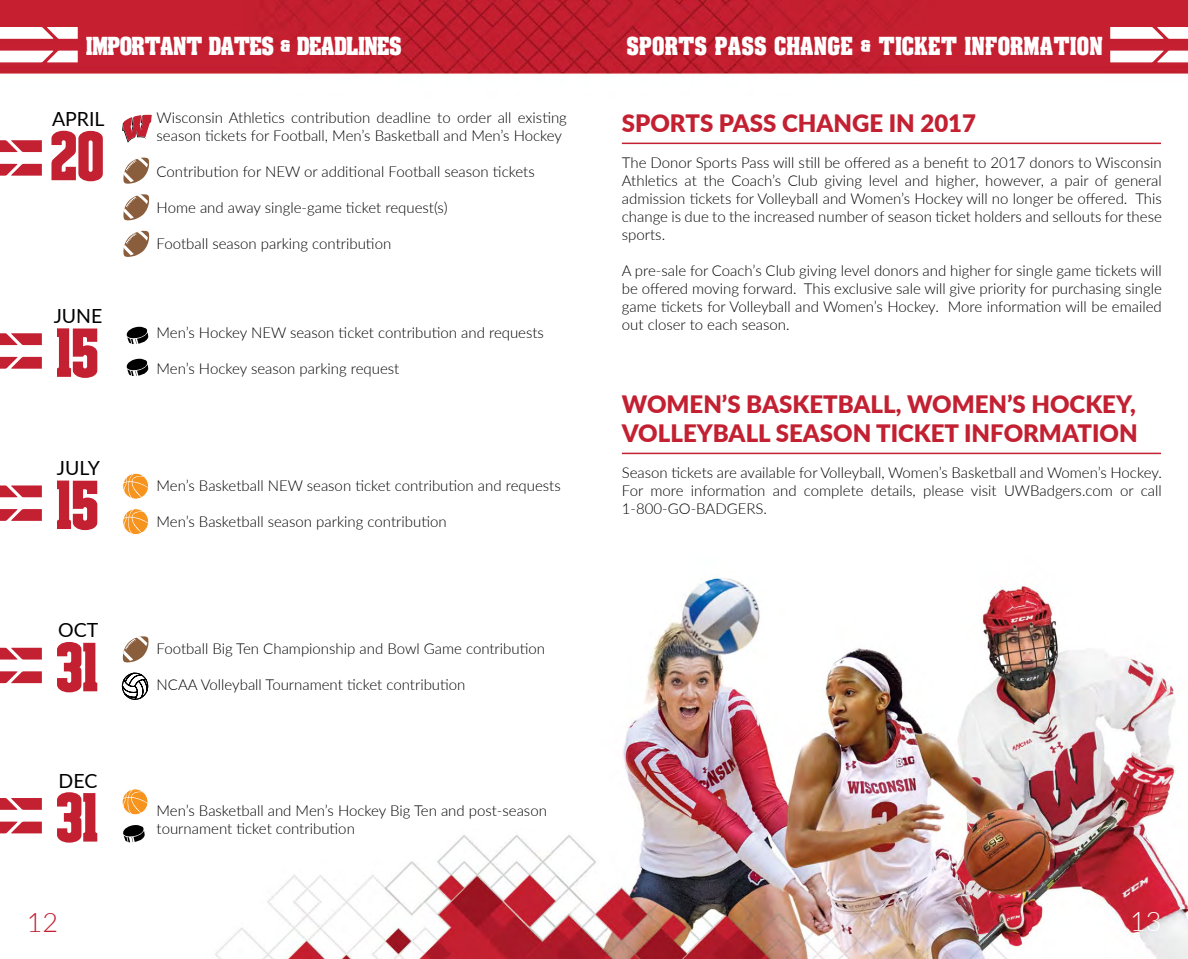
<style>
.page{position:relative;width:1188px;height:959px;background:#fff}
.page>*{position:absolute;margin:0;border:0;box-sizing:border-box;transform-origin:0 0}
.t1{font:72px "W Isconsin";color:#c32032}
.t2{font:27px "W Isconsin";letter-spacing:.025em;color:#fff}
.t3{font:27px "W Isconsin";color:#fff}
.t4{font:300 27px "Lato";color:#c32032}
.t5{font:300 27px "Lato";color:#fff}
.t6{font:900 24px "Lato";color:#c32032}
.t7{font:19.5px "Lato";color:#000}
.t8{font:300 15px/18px "Lato";color:#000;text-align:justify}
</style>
<div class="page">
<img style="left:0;top:0;width:1188px;height:958px">
<svg style="left:1110px;top:27px;width:78px;height:35px"></svg>
<svg style="left:0;top:27px;width:78px;height:35px"></svg>
<svg style="left:0;top:485px;width:42px;height:36px"></svg>
<svg style="left:0;top:333px;width:42px;height:35px"></svg>
<svg style="left:125px;top:324px;width:24px;height:22px"></svg>
<svg style="left:125px;top:356px;width:24px;height:22px"></svg>
<svg style="left:120px;top:112px;width:34px;height:34px"></svg>
<div style="left:122px;top:473px;width:27px;height:26px;border:1px solid #fff;border-radius:50%"></div>
<svg style="left:123px;top:473px;width:26px;height:26px"></svg>
<div style="left:122px;top:508px;width:27px;height:27px;border:1px solid #fff;border-radius:50%"></div>
<svg style="left:123px;top:508px;width:26px;height:26px"></svg>
<svg style="left:0;top:647px;width:42px;height:36px"></svg>
<svg style="left:0;top:798px;width:42px;height:35px"></svg>
<div style="left:122px;top:788px;width:26px;height:27px;border:1px solid #fff;border-radius:50%"></div>
<svg style="left:122px;top:788px;width:26px;height:26px"></svg>
<svg style="left:121px;top:822px;width:25px;height:22px"></svg>
<svg style="left:121px;top:672px;width:28px;height:29px"></svg>
<svg style="left:0;top:140px;width:42px;height:36px"></svg>
<svg style="left:123px;top:231px;width:26px;height:26px"></svg>
<svg style="left:123px;top:194px;width:26px;height:27px"></svg>
<svg style="left:123px;top:157px;width:26px;height:27px"></svg>
<svg style="left:123px;top:636px;width:26px;height:26px"></svg>
<hr style="left:622px;top:143px;width:539px;height:1px;background:#c32032">
<hr style="left:622px;top:452px;width:539px;height:2px;background:#c32032">
<p class="t3" style="left:86px;top:31px;width:317px">IMPORTANT DATES &amp; DEADLINES</p>
<p class="t2" style="left:627px;top:31px;width:477px">SPORTS PASS CHANGE &amp; TICKET INFORMATION</p>
<p class="t7" style="left:52px;top:105px;width:54px">APRIL</p>
<p class="t1" style="left:51px;top:117px;width:55px">20</p>
<p class="t7" style="left:54px;top:302px;width:50px">JUNE</p>
<p class="t1" style="left:57px;top:313px;width:44px">15</p>
<p class="t7" style="left:57px;top:454px;width:44px">JULY</p>
<p class="t1" style="left:57px;top:465px;width:44px">15</p>
<p class="t7" style="left:58px;top:616px;width:42px">OCT</p>
<p class="t1" style="left:57px;top:627px;width:44px">31</p>
<p class="t7" style="left:59px;top:766px;width:40px">DEC</p>
<p class="t1" style="left:57px;top:778px;width:44px">31</p>
<p class="t4" style="left:27px;top:903px;width:33px">12</p>
<p class="t8" style="left:157px;top:108px;width:412px">Wisconsin Athletics contribution deadline to order all existing season tickets for Football, Men’s Basketball and Men’s Hockey</p>
<p class="t8" style="left:157px;top:162px;width:380px">Contribution for NEW or additional Football season tickets</p>
<p class="t8" style="left:157px;top:198px;width:292px">Home and away single-game ticket request(s)</p>
<p class="t8" style="left:157px;top:234px;width:236px">Football season parking contribution</p>
<p class="t8" style="left:157px;top:323px;width:389px">Men’s Hockey NEW season ticket contribution and requests</p>
<p class="t8" style="left:157px;top:359px;width:244px">Men’s Hockey season parking request</p>
<p class="t8" style="left:157px;top:475px;width:406px">Men’s Basketball NEW season ticket contribution and requests</p>
<p class="t8" style="left:157px;top:511px;width:292px">Men’s Basketball season parking contribution</p>
<p class="t8" style="left:157px;top:639px;width:390px">Football Big Ten Championship and Bowl Game contribution</p>
<p class="t8" style="left:157px;top:675px;width:310px">NCAA Volleyball Tournament ticket contribution</p>
<p class="t8" style="left:157px;top:801px;width:392px">Men’s Basketball and Men’s Hockey Big Ten and post-season tournament ticket contribution</p>
<p class="t6" style="left:622px;top:105px;width:356px">SPORTS PASS CHANGE IN 2017</p>
<p class="t8" style="left:622px;top:153px;width:541px">The Donor Sports Pass will still be offered as a benefit to 2017 donors to Wisconsin Athletics at the Coach’s Club giving level and higher, however, a pair of general admission tickets for Volleyball and Women’s Hockey will no longer be offered. This change is due to the increased number of season ticket holders and sellouts for these sports.</p>
<p class="t8" style="left:622px;top:261px;width:541px">A pre-sale for Coach’s Club giving level donors and higher for single game tickets will be offered moving forward. This exclusive sale will give priority for purchasing single game tickets for Volleyball and Women’s Hockey. More information will be emailed out closer to each season.</p>
<p class="t6" style="left:622px;top:386px;width:516px">WOMEN’S BASKETBALL, WOMEN’S HOCKEY,</p>
<p class="t6" style="left:622px;top:415px;width:517px">VOLLEYBALL SEASON TICKET INFORMATION</p>
<p class="t8" style="left:622px;top:462px;width:541px">Season tickets are available for Volleyball, Women’s Basketball and Women’s Hockey.<br>For more information and complete details, please visit UWBadgers.com or call 1-800-GO-BADGERS.</p>
<p class="t5" style="left:1130px;top:902px;width:33px">13</p>
</div>
